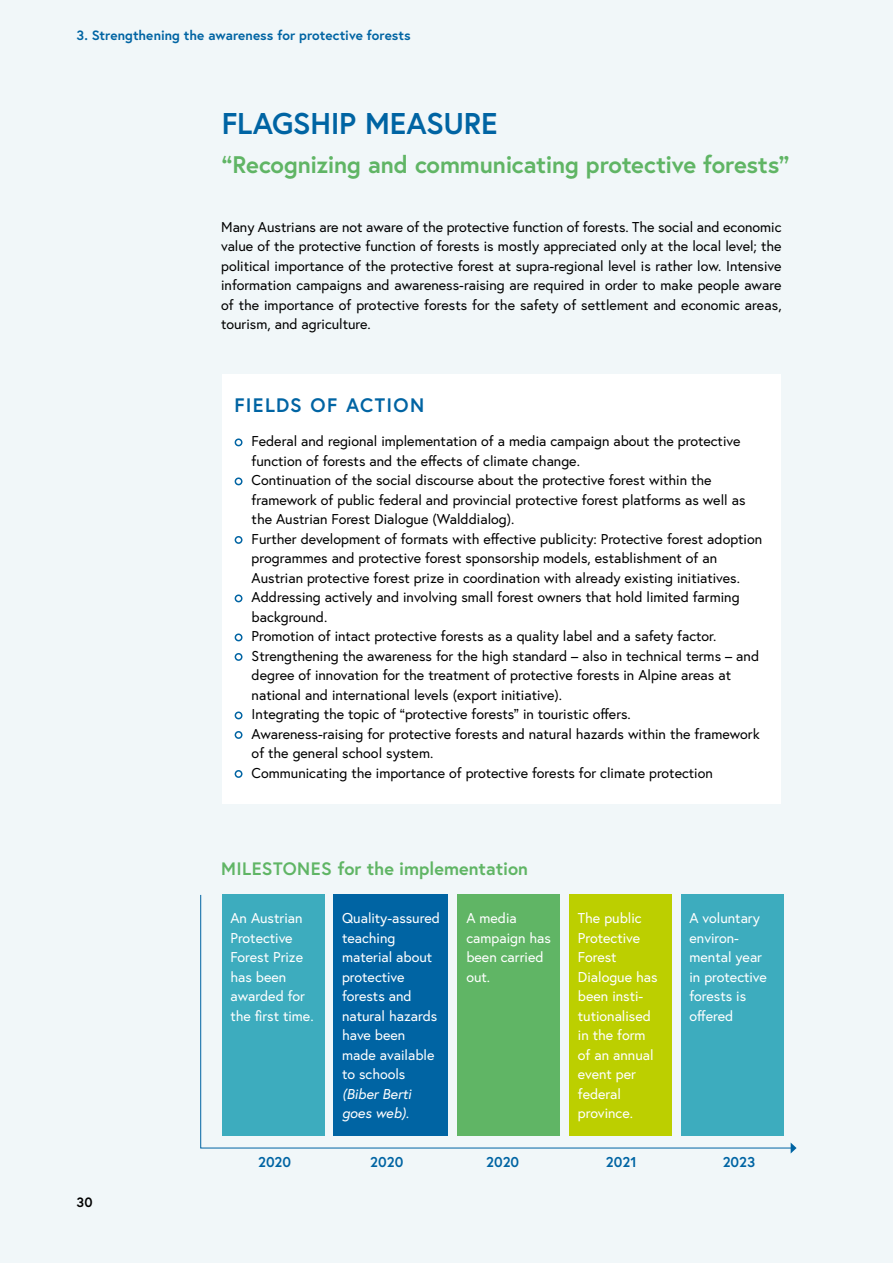
<style>
.page{position:relative;width:893px;height:1263px;background:#f1f7f9}
.page>*{position:absolute;margin:0;border:0;box-sizing:border-box;transform-origin:0 0}
.t1{font:700 30px "Europa Austria";letter-spacing:-.01em;color:#0064a3}
.t2{font:700 24px "Europa Austria";letter-spacing:-.015em;color:#60b565}
.t3{font:700 19.5px "Europa Austria";letter-spacing:.065em;color:#0064a3}
.t4{font:700 18px "Europa Austria";color:#60b565}
.t5{font:14.25px/19.5px "Europa Austria";color:#000;text-align:justify}
.t6{font:14.25px/19.5px "Europa Austria";color:#fff}
.t7{font:italic 14.25px/19.5px "Europa Austria";color:#fff}
.t8{font:700 14.25px "Europa Austria";color:#0064a3}
.t9{font:700 13.5px "Europa Austria";color:#0064a3}
.t10{font:700 13.5px "Europa Austria";color:#000}
</style>
<div class="page">
<div style="left:222px;top:374px;width:559px;height:430px;background:#fff"></div>
<div style="left:235px;top:438px;width:7px;height:8px;border:2px solid #0064a3;border-radius:50%"></div>
<div style="left:235px;top:477px;width:7px;height:8px;border:2px solid #0064a3;border-radius:50%"></div>
<div style="left:235px;top:536px;width:7px;height:8px;border:2px solid #0064a3;border-radius:50%"></div>
<div style="left:235px;top:594px;width:7px;height:8px;border:2px solid #0064a3;border-radius:50%"></div>
<div style="left:235px;top:633px;width:7px;height:8px;border:2px solid #0064a3;border-radius:50%"></div>
<div style="left:235px;top:653px;width:7px;height:8px;border:2px solid #0064a3;border-radius:50%"></div>
<div style="left:235px;top:711px;width:7px;height:8px;border:2px solid #0064a3;border-radius:50%"></div>
<div style="left:235px;top:731px;width:7px;height:8px;border:2px solid #0064a3;border-radius:50%"></div>
<div style="left:235px;top:770px;width:7px;height:8px;border:2px solid #0064a3;border-radius:50%"></div>
<svg style="left:200px;top:894px;width:591px;height:255px;background:#66b093"></svg>
<svg style="left:791px;top:1143px;width:5px;height:10px"></svg>
<p class="t9" style="left:77px;top:26px;width:336px">3. Strengthening the awareness for protective forests</p>
<h1 class="t1" style="left:222px;top:103px;width:277px">FLAGSHIP MEASURE</h1>
<h2 class="t2" style="left:222px;top:149px;width:569px">“Recognizing and communicating protective forests”</h2>
<p class="t5" style="left:221px;top:217px;width:562px">Many Austrians are not aware of the protective function of forests. The social and economic value of the protective function of forests is mostly appreciated only at the local level; the political importance of the protective forest at supra-regional level is rather low. Intensive information campaigns and awareness-raising are required in order to make people aware of the importance of protective forests for the safety of settlement and economic areas, tourism, and agriculture.</p>
<h3 class="t3" style="left:235px;top:392px;width:191px">FIELDS OF ACTION</h3>
<p class="t5" style="left:252px;top:431px;width:512px;text-align:left">Federal and regional implementation of a media campaign about the protective function of forests and the effects of climate change.<br>Continuation of the social discourse about the protective forest within the framework of public federal and provincial protective forest platforms as well as the Austrian Forest Dialogue (Walddialog).<br>Further development of formats with effective publicity: Protective forest adoption programmes and protective forest sponsorship models, establishment of an Austrian protective forest prize in coordination with already existing initiatives.<br>Addressing actively and involving small forest owners that hold limited farming background.<br>Promotion of intact protective forests as a quality label and a safety factor.<br>Strengthening the awareness for the high standard – also in technical terms – and degree of innovation for the treatment of protective forests in Alpine areas at national and international levels (export initiative).<br>Integrating the topic of “protective forests” in touristic offers.<br>Awareness-raising for protective forests and natural hazards within the framework of the general school system.<br>Communicating the importance of protective forests for climate protection</p>
<p class="t4" style="left:221px;top:857px;width:309px">MILESTONES for the implementation</p>
<p class="t6" style="left:230px;top:908px;width:85px">An Austrian<br>Protective<br>Forest Prize has been awarded for the first time.</p>
<p class="t6" style="left:342px;top:908px;width:99px">Quality-assured teaching material about protective forests and natural hazards have been made available to schools</p>
<p class="t7" style="left:342px;top:1083px;width:71px">(Biber Berti goes web).</p>
<p class="t6" style="left:466px;top:908px;width:86px">A media campaign has been carried out.</p>
<p class="t6" style="left:578px;top:908px;width:81px">The public<br>Protective<br>Forest<br>Dialogue has been insti&shy;tutionalised in the form of an annual event per federal province.</p>
<p class="t6" style="left:689px;top:908px;width:79px">A voluntary environ&shy;mental year in protective forests is offered</p>
<p class="t10" style="left:77px;top:1193px;width:18px">30</p>
<p class="t8" style="left:258px;top:1152px;width:35px">2020</p>
<p class="t8" style="left:370px;top:1152px;width:35px">2020</p>
<p class="t8" style="left:486px;top:1152px;width:35px">2020</p>
<p class="t8" style="left:606px;top:1152px;width:32px">2021</p>
<p class="t8" style="left:723px;top:1152px;width:34px">2023</p>
</div>
